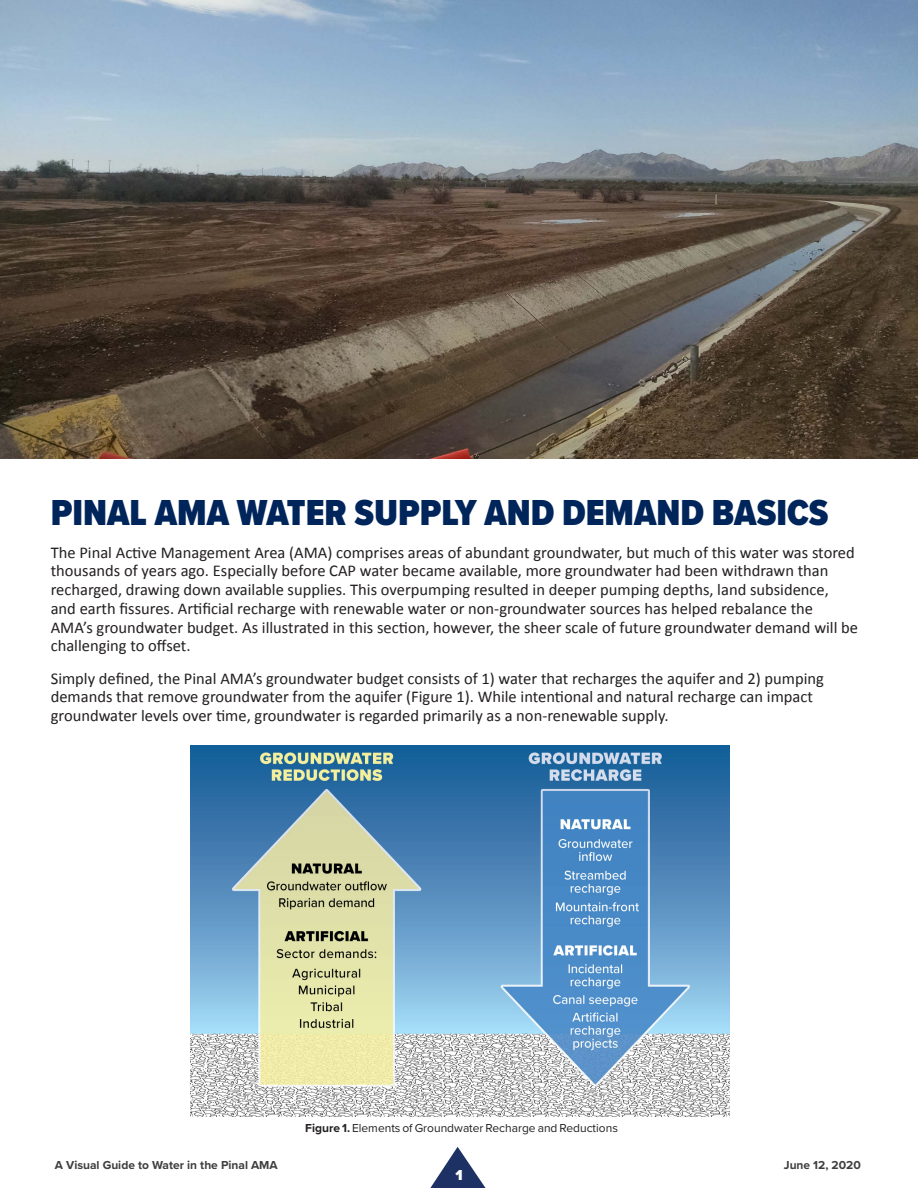
<style>
.page{position:relative;width:918px;height:1188px;background:#fff}
.page>*{position:absolute;margin:0;border:0;box-sizing:border-box;transform-origin:0 0}
.Section_Heading_1{font:900 37.5px "Proxima Nova Cond";color:#00255b}
.Body_Text{font:16.5px/18.8px "Calibri";color:#231f20}
.t1{font:900 15px "Proxima Nova";color:#fff}
.t2{font:12px "Proxima Nova";color:#231f20}
.t3{font:700 12px "Proxima Nova";color:#3e3e3f}
.s1{font-weight:700}
</style>
<div class="page">
<img style="left:0;top:0;width:918px;height:459px">
<img style="left:190px;top:746px;width:540px;height:370px">
<svg style="left:430px;top:1147px;width:56px;height:41px"></svg>
<p class="Section_Heading_1" style="left:51px;top:485px;width:779px">PINAL AMA WATER SUPPLY AND DEMAND BASICS</p>
<p class="Body_Text" style="left:51px;top:543px;width:809px">The Pinal Active Management Area (AMA) comprises areas of abundant groundwater, but much of this water was stored thousands of years ago. Especially before CAP water became available, more groundwater had been withdrawn than recharged, drawing down available supplies. This overpumping resulted in deeper pumping depths, land subsidence, and earth fissures. Artificial recharge with renewable water or non-groundwater sources has helped rebalance the AMA’s groundwater budget. As illustrated in this section, however, the sheer scale of future groundwater demand will be challenging to offset.</p>
<p class="Body_Text" style="left:51px;top:669px;width:775px">Simply defined, the Pinal AMA’s groundwater budget consists of 1) water that recharges the aquifer and 2) pumping demands that remove groundwater from the aquifer (Figure 1). While intentional and natural recharge can impact groundwater levels over time, groundwater is regarded primarily as a non-renewable supply.</p>
<p class="t2" style="left:305px;top:1119px;width:314px"><span class="s1">Figure 1.</span> Elements of Groundwater Recharge and Reductions</p>
<p class="t3" style="left:55px;top:1156px;width:224px">A Visual Guide to Water in the Pinal AMA</p>
<p class="t3" style="left:784px;top:1156px;width:78px">June 12, 2020</p>
<p class="t1" style="left:455px;top:1164px;width:9px">1</p>
</div>
